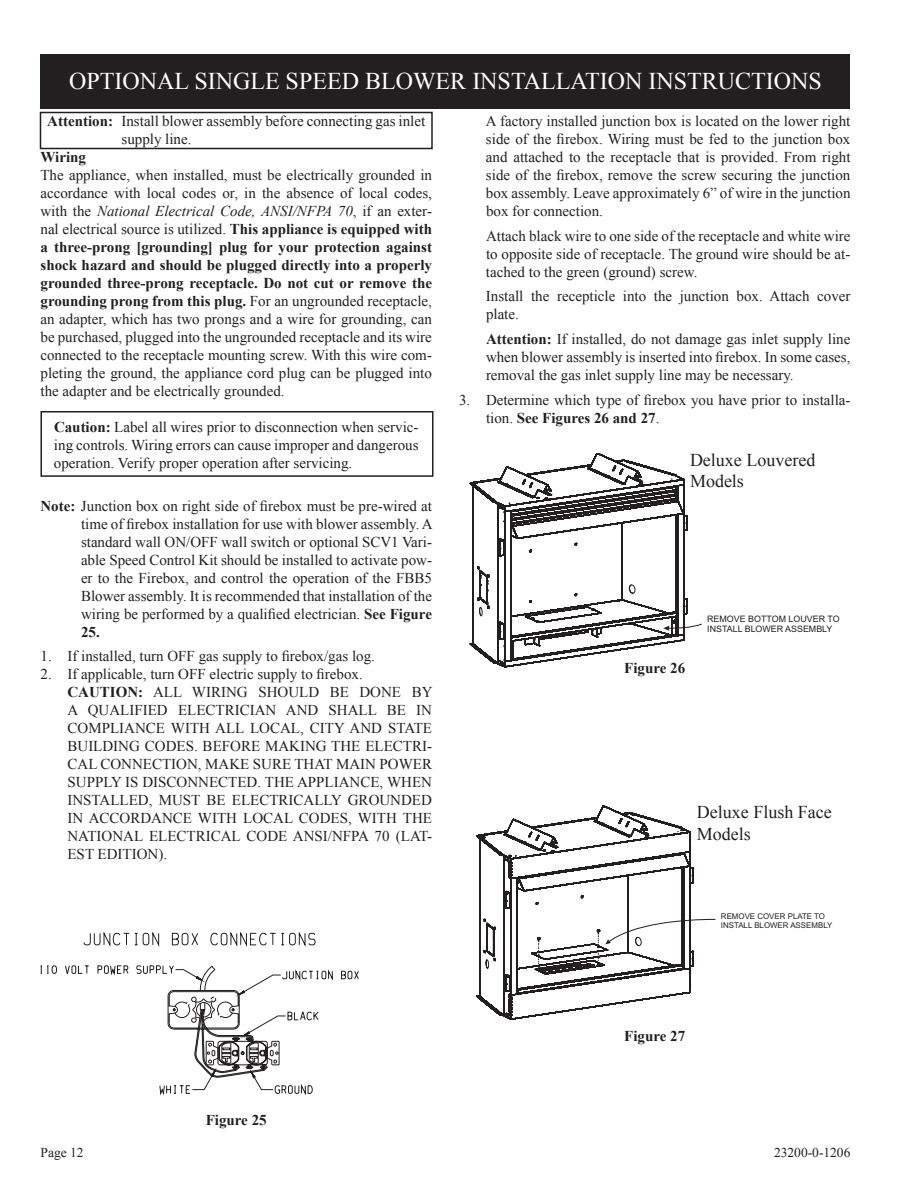
<style>
.page{position:relative;width:918px;height:1188px;background:#fff}
.page>*{position:absolute;margin:0;border:0;box-sizing:border-box;transform-origin:0 0}
.t1{font:24px "Times New Roman";color:#fff}
.t2{font:18px/21.6px "Times New Roman";color:#231f20}
.t3{font:15px/18px "Times New Roman";color:#231f20;text-align:justify}
.t4{font:700 15px "Times New Roman";color:#231f20}
.t5{font:13.5px "Times New Roman";color:#231f20}
.t6{font:8.85px/9.9px "Arial";color:#231f20}
.t7{font:7.95px/8.9px "Arial";color:#231f20}
.s1{font-weight:700}
.s2{font-style:italic}
</style>
<div class="page">
<div style="left:40px;top:54px;width:810px;height:54px;background:#231f20"></div>
<svg style="left:40px;top:932px;width:312px;height:163px"></svg>
<div style="left:40px;top:411px;width:394px;height:66px;border:2px solid #231f20"></div>
<svg style="left:470px;top:453px;width:232px;height:214px"></svg>
<svg style="left:476px;top:806px;width:240px;height:213px"></svg>
<div style="left:40px;top:112px;width:393px;height:37px;border:2px solid #231f20"></div>
<h1 class="t1" style="left:69px;top:65px;width:754px">OPTIONAL SINGLE SPEED BLOWER INSTALLATION INSTRUCTIONS</h1>
<p class="t3" style="left:122px;top:112px;width:305px;text-indent:-74px"><span class="s1">Attention:</span> Install blower assembly before connecting gas inlet supply line.</p>
<p class="t4" style="left:41px;top:147px;width:47px">Wiring</p>
<p class="t3" style="left:40px;top:166px;width:393px">The appliance, when installed, must be electrically grounded in accordance with local codes or, in the absence of local codes, with the <span class="s2">National Electrical Code, ANSI/NFPA 70</span>, if an exter&shy;nal electrical source is utilized. <span class="s1">This appliance is equipped with a three-prong [grounding] plug for your protection against shock hazard and should be plugged directly into a properly grounded three-prong receptacle. Do not cut or remove the grounding prong from this plug.</span> For an ungrounded receptacle, an adapter, which has two prongs and a wire for grounding, can be purchased, plugged into the ungrounded receptacle and its wire connected to the receptacle mounting screw. With this wire com&shy;pleting the ground, the appliance cord plug can be plugged into the adapter and be electrically grounded.</p>
<p class="t3" style="left:54px;top:418px;width:366px"><span class="s1">Caution:</span> Label all wires prior to disconnection when servic&shy;ing controls. Wiring errors can cause improper and dangerous operation. Verify proper operation after servicing.</p>
<p class="t3" style="left:81px;top:496px;width:353px;text-indent:-40px"><span class="s1">Note:</span> Junction box on right side of firebox must be pre-wired at time of firebox installation for use with blower assembly. A standard wall ON/OFF wall switch or optional SCV1 Vari&shy;able Speed Control Kit should be installed to activate pow&shy;er to the Firebox, and control the operation of the FBB5<br>Blower assembly. It is recommended that installation of the wiring be performed by a qualified electrician. <span class="s1">See Figure 25.</span></p>
<p class="t3" style="left:40px;top:647px;width:336px">1. If installed, turn OFF gas supply to firebox/gas log.</p>
<p class="t3" style="left:67px;top:665px;width:367px;text-align:left;text-indent:-27px">2. If applicable, turn OFF electric supply to firebox.<br><span class="s1">CAUTION:</span> ALL WIRING SHOULD BE DONE BY A QUALIFIED ELECTRICIAN AND SHALL BE IN COMPLIANCE WITH ALL LOCAL, CITY AND STATE BUILDING CODES. BEFORE MAKING THE ELECTRI-CAL CONNECTION, MAKE SURE THAT MAIN POWER SUPPLY IS DISCONNECTED. THE APPLIANCE, WHEN INSTALLED, MUST BE ELECTRICALLY GROUNDED IN ACCORDANCE WITH LOCAL CODES, WITH THE NATIONAL ELECTRICAL CODE ANSI/NFPA 70 (LAT-EST EDITION).</p>
<p class="t3" style="left:486px;top:112px;width:366px">A factory installed junction box is located on the lower right side of the firebox. Wiring must be fed to the junction box and attached to the receptacle that is provided. From right side of the firebox, remove the screw securing the junction box assembly. Leave approximately 6” of wire in the junction box for connection.</p>
<p class="t3" style="left:486px;top:226px;width:366px">Attach black wire to one side of the receptacle and white wire to opposite side of receptacle. The ground wire should be at&shy;tached to the green (ground) screw.</p>
<p class="t3" style="left:486px;top:287px;width:366px">Install the recepticle into the junction box. Attach cover plate.</p>
<p class="t3" style="left:486px;top:330px;width:366px"><span class="s1">Attention:</span> If installed, do not damage gas inlet supply line when blower assembly is inserted into firebox. In some cases, removal the gas inlet supply line may be necessary.</p>
<p class="t3" style="left:486px;top:391px;width:366px;text-indent:-27px">3. Determine which type of firebox you have prior to installa&shy;tion. <span class="s1">See Figures 26 and 27</span>.</p>
<p class="t2" style="left:690px;top:449px;width:127px">Deluxe Louvered<br>Models</p>
<p class="t6" style="left:707px;top:615px;width:134px">REMOVE BOTTOM LOUVER TO<br>INSTALL BLOWER ASSEMBLY</p>
<p class="t4" style="left:624px;top:658px;width:62px">Figure 26</p>
<p class="t2" style="left:697px;top:801px;width:136px">Deluxe Flush Face<br>Models</p>
<p class="t4" style="left:206px;top:1110px;width:62px">Figure 25</p>
<p class="t7" style="left:721px;top:913px;width:113px">REMOVE COVER PLATE TO<br>INSTALL BLOWER ASSEMBLY</p>
<p class="t4" style="left:624px;top:1025px;width:62px">Figure 27</p>
<p class="t5" style="left:40px;top:1143px;width:45px">Page 12</p>
<p class="t5" style="left:774px;top:1143px;width:78px">23200-0-1206</p>
</div>
